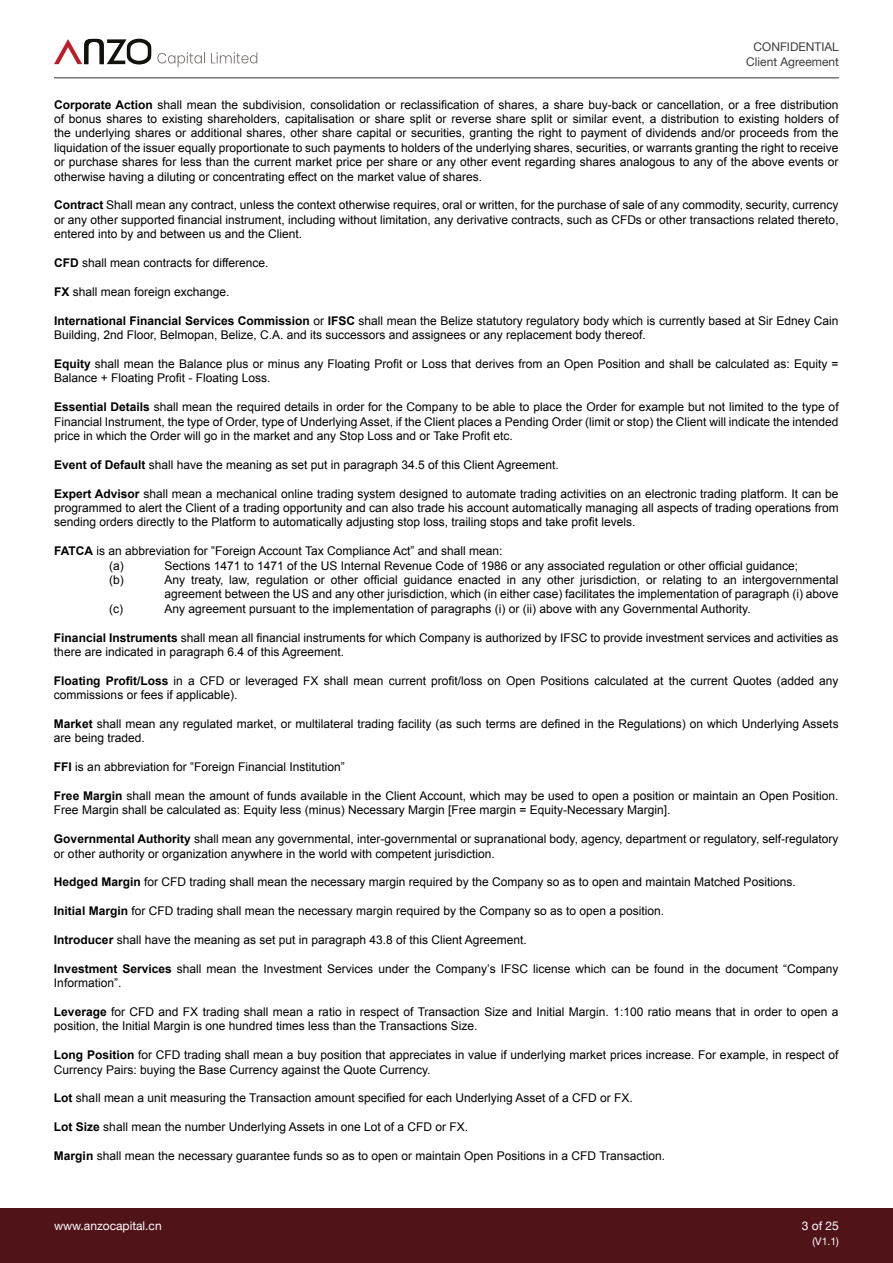
<style>
.page{position:relative;width:893px;height:1263px;background:#fff}
.page>*{position:absolute;margin:0;border:0;box-sizing:border-box;transform-origin:0 0}
.t1{font:12px/14.4px "Arial";color:#000}
.t2{font:12px/14.4px "Helvetica Neue";color:#3c3c3b;text-align:right}
.t3{font:12px "Helvetica Neue";color:#fff}
.t4{font:10.5px "Helvetica Neue";color:#fff}
.s1{font-weight:700}
</style>
<div class="page">
<hr style="left:54px;top:77px;width:785px;height:2px;background:#777">
<div style="left:0;top:1209px;width:893px;height:54px;background:#4f1318"></div>
<svg style="left:157px;top:52px;width:48px;height:15px"></svg>
<svg style="left:211px;top:52px;width:46px;height:12px"></svg>
<svg style="left:54px;top:38px;width:97px;height:27px"></svg>
<p class="t2" style="left:746px;top:41px;width:94px">CONFIDENTIAL<br>Client Agreement</p>
<p class="t1" style="left:54px;top:97px;width:786px;text-align:justify"><span class="s1">Corporate Action</span> shall mean the subdivision, consolidation or reclassification of shares, a share buy-back or cancellation, or a free distribution of bonus shares to existing shareholders, capitalisation or share split or reverse share split or similar event, a distribution to existing holders of the underlying shares or additional shares, other share capital or securities, granting the right to payment of dividends and/or proceeds from the liquidation of the issuer equally proportionate to such payments to holders of the underlying shares, securities, or warrants granting the right to receive or purchase shares for less than the current market price per share or any other event regarding shares analogous to any of the above events or otherwise having a diluting or concentrating effect on the market value of shares.</p>
<p class="t1" style="left:54px;top:198px;width:786px;text-align:justify"><span class="s1">Contract</span> Shall mean any contract, unless the context otherwise requires, oral or written, for the purchase of sale of any commodity, security, currency or any other supported financial instrument, including without limitation, any derivative contracts, such as CFDs or other transactions related thereto, entered into by and between us and the Client.</p>
<p class="t1" style="left:54px;top:256px;width:216px"><span class="s1">CFD</span> shall mean contracts for difference.</p>
<p class="t1" style="left:54px;top:285px;width:177px"><span class="s1">FX</span> shall mean foreign exchange.</p>
<p class="t1" style="left:54px;top:313px;width:786px"><span class="s1">International Financial Services Commission</span> or <span class="s1">IFSC</span> shall mean the Belize statutory regulatory body which is currently based at Sir Edney Cain<br>Building, 2nd Floor, Belmopan, Belize, C.A. and its successors and assignees or any replacement body thereof.</p>
<p class="t1" style="left:54px;top:357px;width:786px"><span class="s1">Equity</span> shall mean the Balance plus or minus any Floating Profit or Loss that derives from an Open Position and shall be calculated as: Equity =<br>Balance + Floating Profit - Floating Loss.</p>
<p class="t1" style="left:54px;top:400px;width:786px;text-align:justify"><span class="s1">Essential Details</span> shall mean the required details in order for the Company to be able to place the Order for example but not limited to the type of Financial Instrument, the type of Order, type of Underlying Asset, if the Client places a Pending Order (limit or stop) the Client will indicate the intended price in which the Order will go in the market and any Stop Loss and or Take Profit etc.</p>
<p class="t1" style="left:54px;top:457px;width:506px"><span class="s1">Event of Default</span> shall have the meaning as set put in paragraph 34.5 of this Client Agreement.</p>
<p class="t1" style="left:54px;top:486px;width:786px;text-align:justify"><span class="s1">Expert Advisor</span> shall mean a mechanical online trading system designed to automate trading activities on an electronic trading platform. It can be programmed to alert the Client of a trading opportunity and can also trade his account automatically managing all aspects of trading operations from sending orders directly to the Platform to automatically adjusting stop loss, trailing stops and take profit levels.</p>
<p class="t1" style="left:109px;top:544px;width:395px;text-indent:-55px"><span class="s1">FATCA</span> is an abbreviation for ‟Foreign Account Tax Compliance Act” and shall mean: (a)</p>
<p class="t1" style="left:165px;top:558px;width:635px">Sections 1471 to 1471 of the US Internal Revenue Code of 1986 or any associated regulation or other official guidance;</p>
<p class="t1" style="left:109px;top:573px;width:16px">(b)</p>
<p class="t1" style="left:165px;top:573px;width:676px">Any treaty, law, regulation or other official guidance enacted in any other jurisdiction, or relating to an intergovernmental agreement between the US and any other jurisdiction, which (in either case) facilitates the implementation of paragraph (i) above</p>
<p class="t1" style="left:109px;top:601px;width:15px">(c)</p>
<p class="t1" style="left:165px;top:601px;width:588px">Any agreement pursuant to the implementation of paragraphs (i) or (ii) above with any Governmental Authority.</p>
<p class="t1" style="left:54px;top:630px;width:786px"><span class="s1">Financial Instruments</span> shall mean all financial instruments for which Company is authorized by IFSC to provide investment services and activities as there are indicated in paragraph 6.4 of this Agreement.</p>
<p class="t1" style="left:54px;top:673px;width:786px"><span class="s1">Floating Profit/Loss</span> in a CFD or leveraged FX shall mean current profit/loss on Open Positions calculated at the current Quotes (added any commissions or fees if applicable).</p>
<p class="t1" style="left:54px;top:717px;width:786px"><span class="s1">Market</span> shall mean any regulated market, or multilateral trading facility (as such terms are defined in the Regulations) on which Underlying Assets are being traded.</p>
<p class="t1" style="left:54px;top:760px;width:292px"><span class="s1">FFI</span> is an abbreviation for ‟Foreign Financial Institution”</p>
<p class="t1" style="left:54px;top:789px;width:786px"><span class="s1">Free Margin</span> shall mean the amount of funds available in the Client Account, which may be used to open a position or maintain an Open Position.<br>Free Margin shall be calculated as: Equity less (minus) Necessary Margin [Free margin = Equity-Necessary Margin].</p>
<p class="t1" style="left:54px;top:832px;width:786px"><span class="s1">Governmental Authority</span> shall mean any governmental, inter-governmental or supranational body, agency, department or regulatory, self-regulatory or other authority or organization anywhere in the world with competent jurisdiction.</p>
<p class="t1" style="left:54px;top:875px;width:743px"><span class="s1">Hedged Margin</span> for CFD trading shall mean the necessary margin required by the Company so as to open and maintain Matched Positions.</p>
<p class="t1" style="left:54px;top:904px;width:612px"><span class="s1">Initial Margin</span> for CFD trading shall mean the necessary margin required by the Company so as to open a position.</p>
<p class="t1" style="left:54px;top:933px;width:474px"><span class="s1">Introducer</span> shall have the meaning as set put in paragraph 43.8 of this Client Agreement.</p>
<p class="t1" style="left:54px;top:961px;width:786px"><span class="s1">Investment Services</span> shall mean the Investment Services under the Company’s IFSC license which can be found in the document “Company<br>Information”.</p>
<p class="t1" style="left:54px;top:1005px;width:786px"><span class="s1">Leverage</span> for CFD and FX trading shall mean a ratio in respect of Transaction Size and Initial Margin. 1:100 ratio means that in order to open a position, the Initial Margin is one hundred times less than the Transactions Size.</p>
<p class="t1" style="left:54px;top:1048px;width:786px"><span class="s1">Long Position</span> for CFD trading shall mean a buy position that appreciates in value if underlying market prices increase. For example, in respect of<br>Currency Pairs: buying the Base Currency against the Quote Currency.</p>
<p class="t1" style="left:54px;top:1091px;width:580px"><span class="s1">Lot</span> shall mean a unit measuring the Transaction amount specified for each Underlying Asset of a CFD or FX.</p>
<p class="t1" style="left:54px;top:1120px;width:416px"><span class="s1">Lot Size</span> shall mean the number Underlying Assets in one Lot of a CFD or FX.</p>
<p class="t1" style="left:54px;top:1149px;width:612px"><span class="s1">Margin</span> shall mean the necessary guarantee funds so as to open or maintain Open Positions in a CFD Transaction.</p>
<p class="t3" style="left:54px;top:1217px;width:109px">www.anzocapital.cn</p>
<p class="t3" style="left:802px;top:1217px;width:39px">3 of 25</p>
<p class="t4" style="left:812px;top:1234px;width:28px">(V1.1)</p>
</div>
